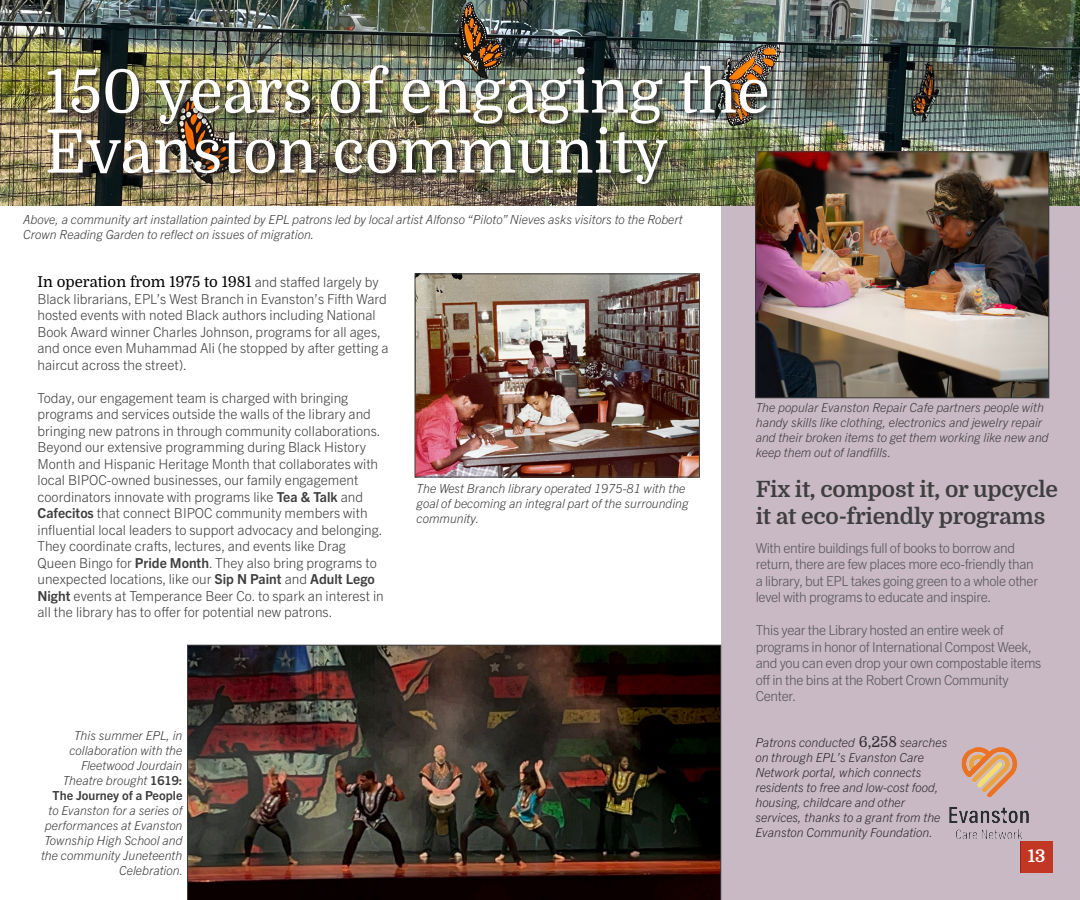
<style>
.page{position:relative;width:1080px;height:900px;background:#fff}
.page>*{position:absolute;margin:0;border:0;box-sizing:border-box;transform-origin:0 0}
.Text_Left_Justify{font:60px/60px "Domine";color:#fff}
.Text_Center{font:700 22.5px/27px "Domine";letter-spacing:-.01em;color:#3e3e3f}
.Text_Center-2{font:700 17.5px "Domine";color:#fff}
.Text_Left_Justify-2{font:15px "Domine";color:#000}
.Text_Left_Justify-3{font:300 13.75px/16.5px "Trade Gothic Next LT Pro";color:#3e3e3f}
.Text_Left_Justify-4{font:300 13.75px/16.5px "Trade Gothic Next LT Pro";letter-spacing:-.025em;color:#545557}
.Text_Left_Justify-5{font:italic 300 12.5px/15px "Trade Gothic Next LT Pro";color:#3e3e3f}
.s1{font-family:"Trade Gothic Next LT Pro";font-weight:300;font-size:13.75px;color:#3e3e3f}
.s2{font-weight:700}
.s3{font-weight:700;font-style:normal}
.s4{font-family:"Domine";font-weight:400;font-style:normal;font-size:15px}
</style>
<div class="page">
<img style="left:187px;top:645px;width:534px;height:255px">
<div style="left:721px;top:95px;width:359px;height:805px;background:#c9b9c4"></div>
<img style="left:0;top:0;width:1080px;height:206px">
<img style="left:757px;top:153px;width:290px;height:243px">
<div style="left:755px;top:151px;width:294px;height:247px;border:1px solid #3e3e3f"></div>
<div style="left:47px;top:65px;width:728px;height:127px;background:#231f20;opacity:.9"></div>
<div style="left:1020px;top:841px;width:32px;height:32px;background:#98271b"></div>
<div style="left:1021px;top:841px;width:31px;height:32px;background:#c23624"></div>
<img style="left:417px;top:276px;width:281px;height:199px">
<div style="left:415px;top:274px;width:285px;height:203px;border:1px solid #3e3e3f"></div>
<img style="left:949px;top:747px;width:80px;height:92px">
<p class="Text_Left_Justify" style="left:45px;top:63px;width:726px">150 years of engaging the<br>Evanston community</p>
<p class="Text_Left_Justify-5" style="left:23px;top:212px;width:661px">Above, a community art installation painted by EPL patrons led by local artist Alfonso “Piloto” Nieves asks visitors to the Robert<br>Crown Reading Garden to reflect on issues of migration.</p>
<p class="Text_Left_Justify-2" style="left:38px;top:274px;width:343px">In operation from 1975 to 1981 <span class="s1">and staffed largely by</span></p>
<p class="Text_Left_Justify-3" style="left:38px;top:289px;width:353px">Black librarians, EPL’s West Branch in Evanston’s Fifth Ward hosted events with noted Black authors including National Book Award winner Charles Johnson, programs for all ages, and once even Muhammad Ali (he stopped by after getting a haircut across the street).</p>
<p class="Text_Left_Justify-3" style="left:38px;top:388px;width:348px">Today, our engagement team is charged with bringing programs and services outside the walls of the library and bringing new patrons in through community collaborations.<br>Beyond our extensive programming during Black History Month and Hispanic Heritage Month that collaborates with local BIPOC-owned businesses, our family engagement coordinators innovate with programs like <span class="s2">Tea &amp; Talk</span> and <span class="s2">Cafecitos</span> that connect BIPOC community members with influential local leaders to support advocacy and belonging.<br>They coordinate crafts, lectures, and events like Drag Queen Bingo for <span class="s2">Pride Month</span>. They also bring programs to unexpected locations, like our <span class="s2">Sip N Paint</span> and <span class="s2">Adult Lego Night</span> events at Temperance Beer Co. to spark an interest in all the library has to offer for potential new patrons.</p>
<p class="Text_Left_Justify-5" style="left:417px;top:480px;width:273px">The West Branch library operated 1975-81 with the goal of becoming an integral part of the surrounding community.</p>
<p class="Text_Left_Justify-5" style="left:41px;top:727px;width:144px;text-align:right">This summer EPL, in collaboration with the<br>Fleetwood Jourdain<br>Theatre brought <span class="s3">1619:<br>The Journey of a People </span>to Evanston for a series of performances at Evanston<br>Township High School and the community Juneteenth<br>Celebration.</p>
<p class="Text_Left_Justify-5" style="left:756px;top:399px;width:294px">The popular Evanston Repair Cafe partners people with handy skills like clothing, electronics and jewelry repair and their broken items to get them working like new and keep them out of landfills.</p>
<p class="Text_Center" style="left:756px;top:476px;width:304px">Fix it, compost it, or upcycle it at eco-friendly programs</p>
<p class="Text_Left_Justify-4" style="left:756px;top:539px;width:284px">With entire buildings full of books to borrow and return, there are few places more eco-friendly than a library, but EPL takes going green to a whole other level with programs to educate and inspire.</p>
<p class="Text_Left_Justify-4" style="left:756px;top:621px;width:287px">This year the Library hosted an entire week of programs in honor of International Compost Week, and you can even drop your own compostable items off in the bins at the Robert Crown Community Center.</p>
<p class="Text_Left_Justify-5" style="left:755px;top:734px;width:193px">Patrons conducted <span class="s4">6,258</span> searches on through EPL’s Evanston Care Network portal, which connects residents to free and low-cost food, housing, childcare and other services, thanks to a grant from the Evanston Community Foundation.</p>
<p class="Text_Center-2" style="left:1028px;top:847px;width:19px">13</p>
</div>
